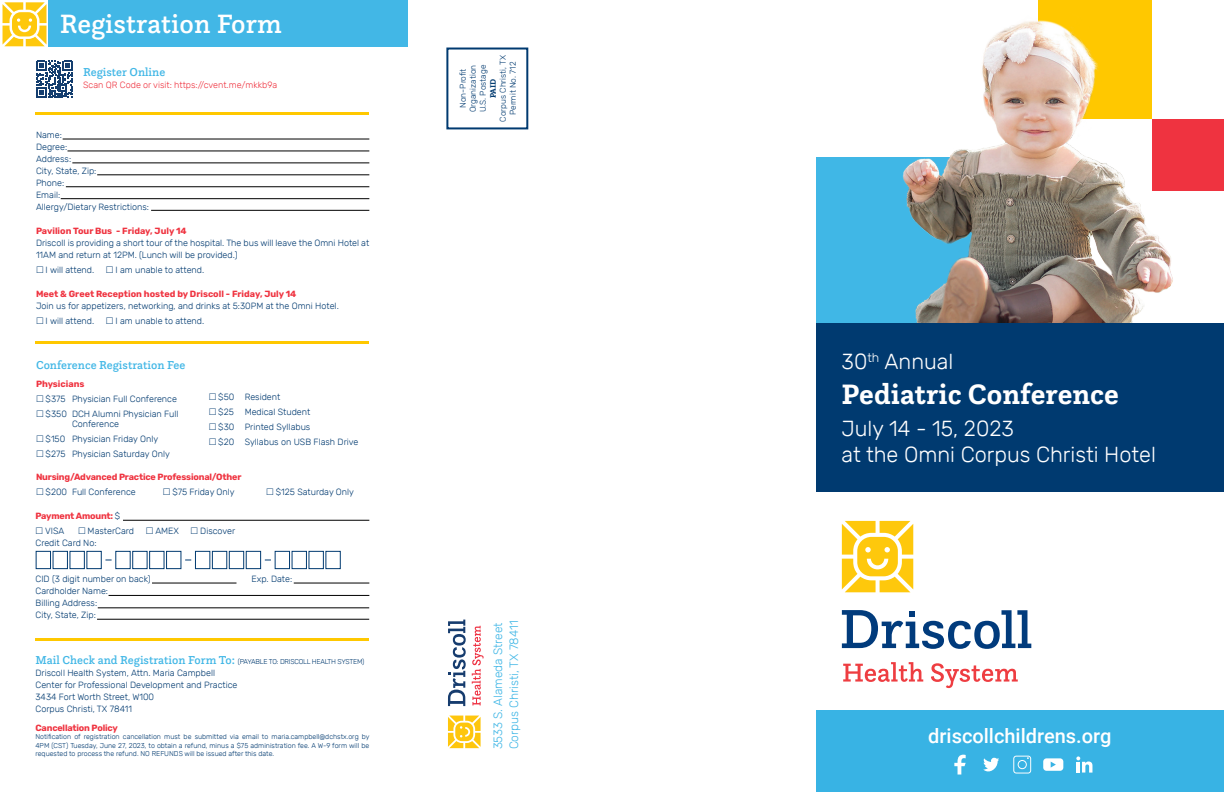
<style>
.page{position:relative;width:1224px;height:792px;background:#fff}
.page>*{position:absolute;margin:0;border:0;box-sizing:border-box;transform-origin:0 0}
.t1{font:700 29.3px "Questa Slab";color:#fff}
.t2{font:500 27.7px "Questa Slab";color:#fff}
.t3{font:300 21.7px "Rubik";color:#fff}
.t4{font:500 20px "Roboto";color:#fff}
.t5{font:300 12px "Rubik";color:#42b7e6}
.t6{font:500 12px "Questa Slab";color:#42b7e6}
.t7{font:300 9px/12px "Rubik";color:#003a70}
.t8{font:700 9px "Rubik";color:#ef3340}
.t9{font:700 9px "Rubik";letter-spacing:-.02em;color:#ef3340}
.t10{font:300 9px "Rubik";color:#ef3340}
.t11{font:300 8.3px "Rubik";color:#003a70}
.t12{font:700 8.3px "Questa Slab";color:#003a70}
.t13{font:300 7px/8.4px "Rubik";color:#003a70;text-align:justify}
.t14{font:300 7px "Rubik";letter-spacing:-.03em;color:#003a70}
.s1{font-weight:300;color:#003a70}
.s2{font-family:"Questa Slab";font-weight:500;font-size:12px;color:#42b7e6}
</style>
<div class="page">
<div style="left:1039px;top:0;width:113px;height:119px;background:#ffc800"></div>
<div style="left:816px;top:158px;width:165px;height:165px;background:#40b7e6"></div>
<div style="left:1152px;top:119px;width:72px;height:72px;background:#ef3340"></div>
<img style="left:893px;top:13px;width:280px;height:310px">
<div style="left:816px;top:323px;width:408px;height:168px;background:#003a70"></div>
<div style="left:816px;top:710px;width:408px;height:82px;background:#38b3e4"></div>
<svg style="left:448px;top:620px;width:18px;height:86px"></svg>
<svg style="left:448px;top:716px;width:33px;height:32px"></svg>
<svg style="left:472px;top:626px;width:12px;height:79px"></svg>
<svg style="left:954px;top:755px;width:12px;height:20px"></svg>
<svg style="left:983px;top:757px;width:16px;height:15px"></svg>
<svg style="left:1013px;top:756px;width:18px;height:18px"></svg>
<svg style="left:1043px;top:758px;width:20px;height:13px"></svg>
<svg style="left:1076px;top:756px;width:16px;height:17px"></svg>
<div style="left:446px;top:48px;width:82px;height:81px;border:2px solid #003a70"></div>
<div style="left:49px;top:0;width:359px;height:46px;background:#42b7e6"></div>
<hr style="left:36px;top:639px;width:333px;height:2px;background:#ffc800">
<hr style="left:36px;top:341px;width:333px;height:2px;background:#ffc800">
<hr style="left:36px;top:112px;width:333px;height:2px;background:#ffc800">
<svg style="left:3px;top:2px;width:43px;height:44px"></svg>
<svg style="left:36px;top:61px;width:37px;height:37px"></svg>
<svg style="left:842px;top:610px;width:189px;height:39px"></svg>
<svg style="left:842px;top:521px;width:71px;height:71px"></svg>
<svg style="left:843px;top:662px;width:80px;height:20px"></svg>
<svg style="left:931px;top:663px;width:87px;height:25px"></svg>
<hr style="left:63px;top:139px;width:306px;height:1px;background:#000">
<hr style="left:68px;top:151px;width:301px;height:1px;background:#000">
<hr style="left:72px;top:163px;width:297px;height:1px;background:#000">
<hr style="left:97px;top:175px;width:272px;height:1px;background:#000">
<hr style="left:66px;top:187px;width:303px;height:1px;background:#000">
<hr style="left:61px;top:199px;width:308px;height:1px;background:#000">
<hr style="left:151px;top:210px;width:218px;height:1px;background:#000">
<div style="left:36px;top:551px;width:15px;height:18px;border:1px solid #003a70"></div>
<div style="left:116px;top:551px;width:14px;height:18px;border:1px solid #003a70"></div>
<div style="left:195px;top:551px;width:15px;height:18px;border:1px solid #003a70"></div>
<div style="left:275px;top:551px;width:15px;height:18px;border:1px solid #003a70"></div>
<div style="left:53px;top:551px;width:15px;height:18px;border:1px solid #003a70"></div>
<div style="left:133px;top:551px;width:14px;height:18px;border:1px solid #003a70"></div>
<div style="left:212px;top:551px;width:15px;height:18px;border:1px solid #003a70"></div>
<div style="left:292px;top:551px;width:15px;height:18px;border:1px solid #003a70"></div>
<div style="left:70px;top:551px;width:14px;height:18px;border:1px solid #003a70"></div>
<div style="left:150px;top:551px;width:14px;height:18px;border:1px solid #003a70"></div>
<div style="left:229px;top:551px;width:15px;height:18px;border:1px solid #003a70"></div>
<div style="left:309px;top:551px;width:15px;height:18px;border:1px solid #003a70"></div>
<div style="left:87px;top:551px;width:14px;height:18px;border:1px solid #003a70"></div>
<div style="left:166px;top:551px;width:15px;height:18px;border:1px solid #003a70"></div>
<div style="left:246px;top:551px;width:15px;height:18px;border:1px solid #003a70"></div>
<div style="left:326px;top:551px;width:14px;height:18px;border:1px solid #003a70"></div>
<hr style="left:152px;top:583px;width:85px;height:1px;background:#000">
<hr style="left:109px;top:595px;width:260px;height:1px;background:#000">
<hr style="left:123px;top:520px;width:246px;height:1px;background:#000">
<hr style="left:98px;top:608px;width:271px;height:1px;background:#000">
<hr style="left:97px;top:619px;width:272px;height:1px;background:#000">
<hr style="left:294px;top:583px;width:75px;height:1px;background:#000">
<p class="t2" style="left:60px;top:6px;width:224px">Registration Form</p>
<p class="t6" style="left:83px;top:65px;width:84px">Register Online</p>
<p class="t10" style="left:83px;top:80px;width:196px">Scan QR Code or visit: https://cvent.me/mkkb9a</p>
<p class="t7" style="left:36px;top:129px;width:27px">Name:</p>
<p class="t7" style="left:36px;top:141px;width:33px">Degree:</p>
<p class="t7" style="left:36px;top:153px;width:37px">Address:</p>
<p class="t7" style="left:36px;top:165px;width:62px">City, State, Zip:<br>Phone:</p>
<p class="t7" style="left:36px;top:189px;width:26px">Email:</p>
<p class="t7" style="left:36px;top:201px;width:115px">Allergy/Dietary Restrictions:</p>
<p class="t8" style="left:36px;top:225px;width:152px">Pavilion Tour Bus - Friday, July 14</p>
<p class="t7" style="left:36px;top:237px;width:335px">Driscoll is providing a short tour of the hospital. The bus will leave the Omni Hotel at<br>11AM and return at 12PM. (Lunch will be provided.)</p>
<p class="t7" style="left:46px;top:264px;width:50px">I will attend.</p>
<p class="t7" style="left:116px;top:264px;width:90px">I am unable to attend.</p>
<p class="t8" style="left:36px;top:288px;width:262px">Meet &amp; Greet Reception hosted by Driscoll - Friday, July 14</p>
<p class="t7" style="left:36px;top:300px;width:304px">Join us for appetizers, networking, and drinks at 5:30PM at the Omni Hotel.</p>
<p class="t7" style="left:46px;top:315px;width:50px">I will attend.</p>
<p class="t7" style="left:116px;top:315px;width:90px">I am unable to attend.</p>
<p class="t6" style="left:36px;top:358px;width:151px">Conference Registration Fee</p>
<p class="t8" style="left:36px;top:378px;width:50px">Physicians</p>
<p class="t7" style="left:46px;top:393px;width:133px">$375 Physician Full Conference</p>
<p class="t7" style="left:46px;top:408px;width:134px">$350 DCH Alumni Physician Full</p>
<p class="t7" style="left:72px;top:418px;width:49px">Conference</p>
<p class="t7" style="left:46px;top:433px;width:114px">$150 Physician Friday Only</p>
<p class="t7" style="left:46px;top:448px;width:126px">$275 Physician Saturday Only</p>
<p class="t7" style="left:218px;top:391px;width:64px">$50 Resident</p>
<p class="t7" style="left:218px;top:406px;width:94px">$25 Medical Student</p>
<p class="t7" style="left:218px;top:421px;width:94px">$30 Printed Syllabus</p>
<p class="t7" style="left:218px;top:436px;width:142px">$20 Syllabus on USB Flash Drive</p>
<p class="t9" style="left:36px;top:472px;width:207px">Nursing/Advanced Practice Professional/Other</p>
<p class="t7" style="left:46px;top:486px;width:92px">$200 Full Conference</p>
<p class="t7" style="left:172px;top:486px;width:64px">$75 Friday Only</p>
<p class="t7" style="left:276px;top:486px;width:80px">$125 Saturday Only</p>
<p class="t9" style="left:35px;top:511px;width:86px">Payment Amount: <span class="s1">$</span></p>
<p class="t7" style="left:45px;top:525px;width:21px">VISA</p>
<p class="t7" style="left:88px;top:525px;width:48px">MasterCard</p>
<p class="t7" style="left:155px;top:525px;width:25px">AMEX</p>
<p class="t7" style="left:200px;top:525px;width:36px">Discover</p>
<p class="t7" style="left:35px;top:537px;width:63px">Credit Card No:</p>
<p class="t7" style="left:35px;top:573px;width:117px">CID (3 digit number on back)</p>
<p class="t7" style="left:251px;top:573px;width:42px">Exp. Date:</p>
<p class="t7" style="left:35px;top:585px;width:74px">Cardholder Name:</p>
<p class="t7" style="left:35px;top:597px;width:63px">Billing Address:</p>
<p class="t7" style="left:35px;top:609px;width:62px">City, State, Zip:</p>
<p class="t14" style="left:35px;top:658px;width:330px"><span class="s2">Mail Check and Registration Form To:</span> (PAYABLE TO: DRISCOLL HEALTH SYSTEM)</p>
<p class="t7" style="left:35px;top:667px;width:181px">Driscoll Health System, Attn. Maria Campbell</p>
<p class="t7" style="left:35px;top:679px;width:203px">Center for Professional Development and Practice</p>
<p class="t7" style="left:35px;top:691px;width:120px">3434 Fort Worth Street, W100</p>
<p class="t7" style="left:35px;top:703px;width:98px">Corpus Christi, TX 78411</p>
<p class="t9" style="left:35px;top:722px;width:84px">Cancellation Policy</p>
<p class="t13" style="left:35px;top:733px;width:336px">Notification of registration cancellation must be submitted via email to maria.campbell@dchstx.org by 4PM (CST) Tuesday, June 27, 2023, to obtain a refund, minus a $75 administration fee. A W-9 form will be requested to process the refund. NO REFUNDS will be issued after this date.</p>
<p class="t11" style="left:498px;top:122px;width:68px;rotate:-90deg">Corpus Christi, TX</p>
<p class="t11" style="left:508px;top:115px;width:55px;rotate:-90deg">Permit No. 712</p>
<p class="t11" style="left:458px;top:108px;width:40px;rotate:-90deg">Non-Profit</p>
<p class="t11" style="left:468px;top:112px;width:49px;rotate:-90deg">Organization</p>
<p class="t11" style="left:478px;top:112px;width:49px;rotate:-90deg">U.S. Postage</p>
<p class="t12" style="left:488px;top:98px;width:21px;rotate:-90deg">PAID</p>
<p class="t5" style="left:491px;top:749px;width:129px;rotate:-90deg">3533 S. Alameda Street</p>
<p class="t5" style="left:507px;top:749px;width:130px;rotate:-90deg">Corpus Christi, TX 78411</p>
<p class="t3" style="left:842px;top:350px;width:113px">30<sup>th</sup> Annual</p>
<p class="t1" style="left:842px;top:376px;width:279px">Pediatric Conference</p>
<p class="t3" style="left:842px;top:417px;width:174px">July 14 - 15, 2023</p>
<p class="t3" style="left:842px;top:443px;width:316px">at the Omni Corpus Christi Hotel</p>
<p class="t4" style="left:928px;top:722px;width:185px">driscollchildrens.org</p>
</div>
